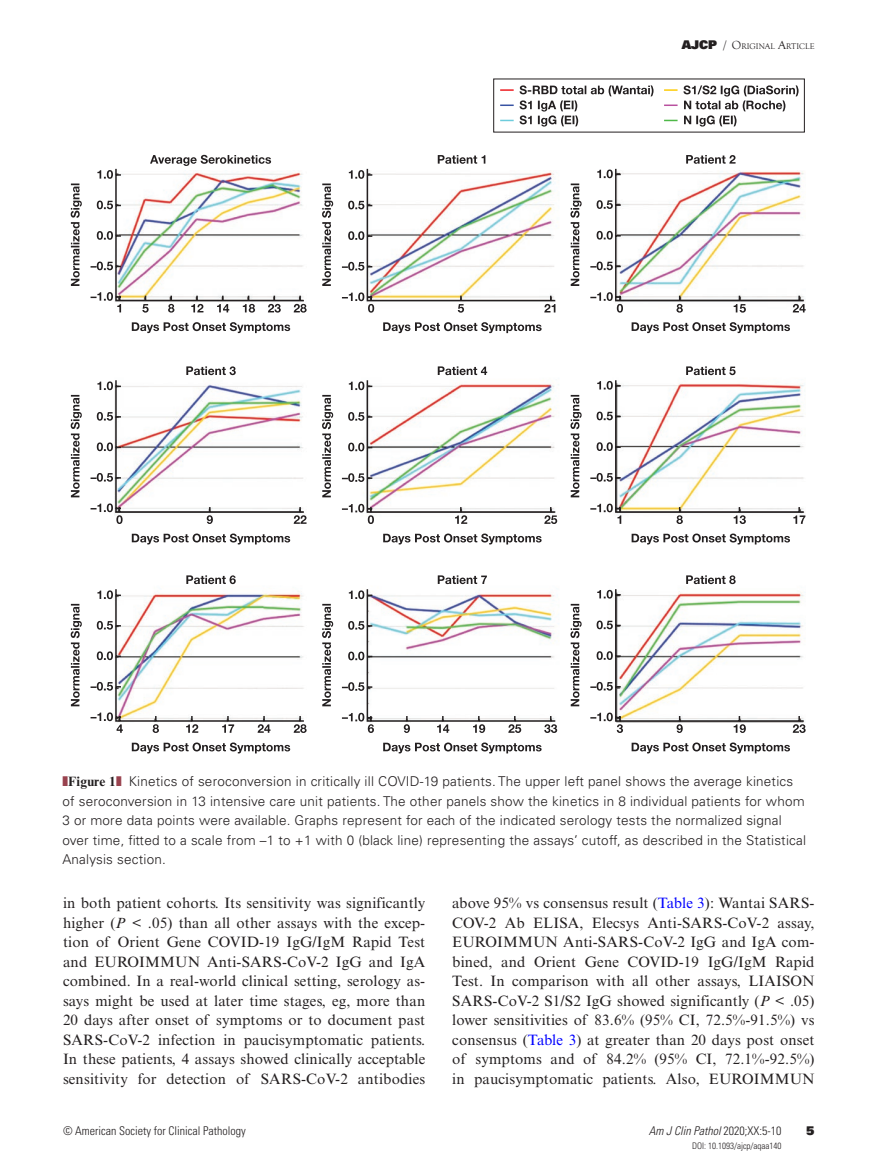
<style>
.page{position:relative;width:876px;height:1174px;background:#fff}
.page>*{position:absolute;margin:0;border:0;box-sizing:border-box;transform-origin:0 0}
.t1{font:15px/19.5px "Times New Roman MT Std";letter-spacing:.01em;color:#231f20;text-align:justify}
.t2{font:300 13.5px/19.5px "Univers LT Std";letter-spacing:.015em;color:#231f20}
.t3{font:300 condensed 12px "Univers LT Std";color:#231f20}
.t4{font:italic 300 condensed 12px "Univers LT Std";color:#231f20}
.t5{font:12px "Univers LT Std X Black";color:#231f20}
.t6{font:300 condensed 9px "Univers LT Std";color:#231f20}
.t7{font:8.4px "Goudy Old Style T";color:#231f20}
.s1{font-family:"Univers LT Std X Black";font-size:12px}
.s2{font-style:italic;font-size:12px}
.s3{font-size:12px}
.s4{font-family:"Arial Unicode MS";font-weight:400;color:#99424e}
.s5{font-family:"Times New Roman MT Std";font-weight:700}
.s6{font-style:italic}
.s7{color:#00f}
.s8{font-style:normal}
</style>
<div class="page">
<svg style="left:114px;top:168px;width:690px;height:551px"></svg>
<svg style="left:91px;top:261px;width:22px;height:9px"></svg>
<svg style="left:97px;top:231px;width:16px;height:9px"></svg>
<svg style="left:97px;top:200px;width:16px;height:9px"></svg>
<svg style="left:97px;top:170px;width:16px;height:9px"></svg>
<svg style="left:91px;top:292px;width:83px;height:21px"></svg>
<svg style="left:191px;top:304px;width:12px;height:8px"></svg>
<svg style="left:217px;top:304px;width:12px;height:8px"></svg>
<svg style="left:243px;top:304px;width:12px;height:8px"></svg>
<svg style="left:268px;top:304px;width:13px;height:8px"></svg>
<svg style="left:294px;top:304px;width:13px;height:8px"></svg>
<svg style="left:500px;top:85px;width:153px;height:42px"></svg>
<svg style="left:664px;top:85px;width:134px;height:42px"></svg>
<svg style="left:132px;top:322px;width:158px;height:11px"></svg>
<svg style="left:150px;top:155px;width:121px;height:11px"></svg>
<svg style="left:71px;top:183px;width:11px;height:103px"></svg>
<svg style="left:342px;top:262px;width:22px;height:9px"></svg>
<svg style="left:348px;top:231px;width:16px;height:9px"></svg>
<svg style="left:348px;top:201px;width:16px;height:8px"></svg>
<svg style="left:349px;top:170px;width:15px;height:9px"></svg>
<svg style="left:342px;top:292px;width:122px;height:21px"></svg>
<svg style="left:544px;top:304px;width:11px;height:8px"></svg>
<svg style="left:383px;top:322px;width:159px;height:11px"></svg>
<svg style="left:438px;top:155px;width:47px;height:9px"></svg>
<svg style="left:322px;top:183px;width:11px;height:103px"></svg>
<svg style="left:590px;top:261px;width:23px;height:9px"></svg>
<svg style="left:597px;top:231px;width:16px;height:9px"></svg>
<svg style="left:597px;top:200px;width:16px;height:9px"></svg>
<svg style="left:597px;top:169px;width:16px;height:9px"></svg>
<svg style="left:590px;top:292px;width:216px;height:21px"></svg>
<svg style="left:632px;top:322px;width:158px;height:11px"></svg>
<svg style="left:686px;top:155px;width:49px;height:9px"></svg>
<svg style="left:570px;top:183px;width:12px;height:103px"></svg>
<svg style="left:91px;top:473px;width:22px;height:9px"></svg>
<svg style="left:97px;top:442px;width:16px;height:9px"></svg>
<svg style="left:97px;top:412px;width:16px;height:9px"></svg>
<svg style="left:97px;top:381px;width:16px;height:9px"></svg>
<svg style="left:91px;top:503px;width:122px;height:21px"></svg>
<svg style="left:294px;top:515px;width:13px;height:9px"></svg>
<svg style="left:132px;top:533px;width:158px;height:11px"></svg>
<svg style="left:186px;top:366px;width:50px;height:9px"></svg>
<svg style="left:71px;top:395px;width:11px;height:102px"></svg>
<svg style="left:342px;top:473px;width:22px;height:9px"></svg>
<svg style="left:348px;top:442px;width:16px;height:9px"></svg>
<svg style="left:348px;top:412px;width:16px;height:9px"></svg>
<svg style="left:349px;top:381px;width:15px;height:9px"></svg>
<svg style="left:342px;top:504px;width:215px;height:20px"></svg>
<svg style="left:383px;top:533px;width:159px;height:11px"></svg>
<svg style="left:438px;top:366px;width:49px;height:9px"></svg>
<svg style="left:322px;top:395px;width:11px;height:102px"></svg>
<svg style="left:590px;top:473px;width:23px;height:9px"></svg>
<svg style="left:597px;top:442px;width:16px;height:9px"></svg>
<svg style="left:597px;top:411px;width:16px;height:9px"></svg>
<svg style="left:597px;top:381px;width:16px;height:9px"></svg>
<svg style="left:590px;top:503px;width:215px;height:21px"></svg>
<svg style="left:632px;top:533px;width:158px;height:11px"></svg>
<svg style="left:686px;top:366px;width:50px;height:9px"></svg>
<svg style="left:570px;top:395px;width:12px;height:102px"></svg>
<svg style="left:91px;top:682px;width:22px;height:8px"></svg>
<svg style="left:97px;top:651px;width:16px;height:9px"></svg>
<svg style="left:97px;top:621px;width:16px;height:8px"></svg>
<svg style="left:97px;top:590px;width:16px;height:9px"></svg>
<svg style="left:91px;top:712px;width:216px;height:21px"></svg>
<svg style="left:132px;top:742px;width:158px;height:11px"></svg>
<svg style="left:186px;top:575px;width:50px;height:9px"></svg>
<svg style="left:71px;top:604px;width:11px;height:102px"></svg>
<svg style="left:342px;top:682px;width:22px;height:9px"></svg>
<svg style="left:348px;top:651px;width:16px;height:9px"></svg>
<svg style="left:348px;top:621px;width:16px;height:9px"></svg>
<svg style="left:349px;top:590px;width:15px;height:9px"></svg>
<svg style="left:342px;top:713px;width:215px;height:20px"></svg>
<svg style="left:383px;top:742px;width:159px;height:11px"></svg>
<svg style="left:438px;top:575px;width:49px;height:9px"></svg>
<svg style="left:322px;top:604px;width:11px;height:102px"></svg>
<svg style="left:590px;top:682px;width:23px;height:8px"></svg>
<svg style="left:597px;top:651px;width:16px;height:9px"></svg>
<svg style="left:597px;top:620px;width:16px;height:9px"></svg>
<svg style="left:597px;top:590px;width:16px;height:8px"></svg>
<svg style="left:590px;top:712px;width:216px;height:21px"></svg>
<svg style="left:632px;top:742px;width:158px;height:11px"></svg>
<svg style="left:686px;top:575px;width:50px;height:9px"></svg>
<svg style="left:570px;top:604px;width:12px;height:102px"></svg>
<p class="t7" style="left:682px;top:42px;width:134px"><span class="s1">AJCP</span> <span class="s2">/</span> <span class="s3">O</span>RIGINAL <span class="s3">A</span>RTICLE</p>
<p class="t2" style="left:62px;top:772px;width:745px"><span class="s4">❚</span><span class="s5">Figure 1</span><span class="s4">❚</span> Kinetics of seroconversion in critically ill COVID-19 patients. The upper left panel shows the average kinetics of seroconversion in 13 intensive care unit patients. The other panels show the kinetics in 8 individual patients for whom 3 or more data points were available. Graphs represent for each of the indicated serology tests the normalized signal over time, fitted to a scale from –1 to +1 with 0 (black line) representing the assays’ cutoff, as described in the Statistical Analysis section.</p>
<p class="t1" style="left:63px;top:893px;width:364px">in both patient cohorts. Its sensitivity was significantly higher (<span class="s6">P</span> &lt; .05) than all other assays with the excep&shy;tion of Orient Gene COVID-19 IgG/IgM Rapid Test and EUROIMMUN Anti-SARS-CoV-2 IgG and IgA combined. In a real-world clinical setting, serology as&shy;says might be used at later time stages, eg, more than 20 days after onset of symptoms or to document past SARS-CoV-2 infection in paucisymptomatic patients.<br>In these patients, 4 assays showed clinically acceptable sensitivity for detection of SARS-CoV-2 antibodies</p>
<p class="t1" style="left:452px;top:893px;width:364px">above 95% vs consensus result (<span class="s7">Table 3</span>): Wantai SARS-COV-2 Ab ELISA, Elecsys Anti-SARS-CoV-2 assay, EUROIMMUN Anti-SARS-CoV-2 IgG and IgA com&shy;bined, and Orient Gene COVID-19 IgG/IgM Rapid Test. In comparison with all other assays, LIAISON SARS-CoV-2 S1/S2 IgG showed significantly (<span class="s6">P</span> &lt; .05) lower sensitivities of 83.6% (95% CI, 72.5%-91.5%) vs consensus (<span class="s7">Table 3</span>) at greater than 20 days post onset of symptoms and of 84.2% (95% CI, 72.1%-92.5%) in paucisymptomatic patients. Also, EUROIMMUN</p>
<p class="t4" style="left:649px;top:1124px;width:134px">Am J Clin Pathol <span class="s8">2020;XX:5-10</span></p>
<p class="t6" style="left:692px;top:1140px;width:91px">DOI: 10.1093/ajcp/aqaa140</p>
<p class="t3" style="left:63px;top:1124px;width:184px">© American Society for Clinical Pathology</p>
<p class="t5" style="left:806px;top:1123px;width:10px">5</p>
</div>
